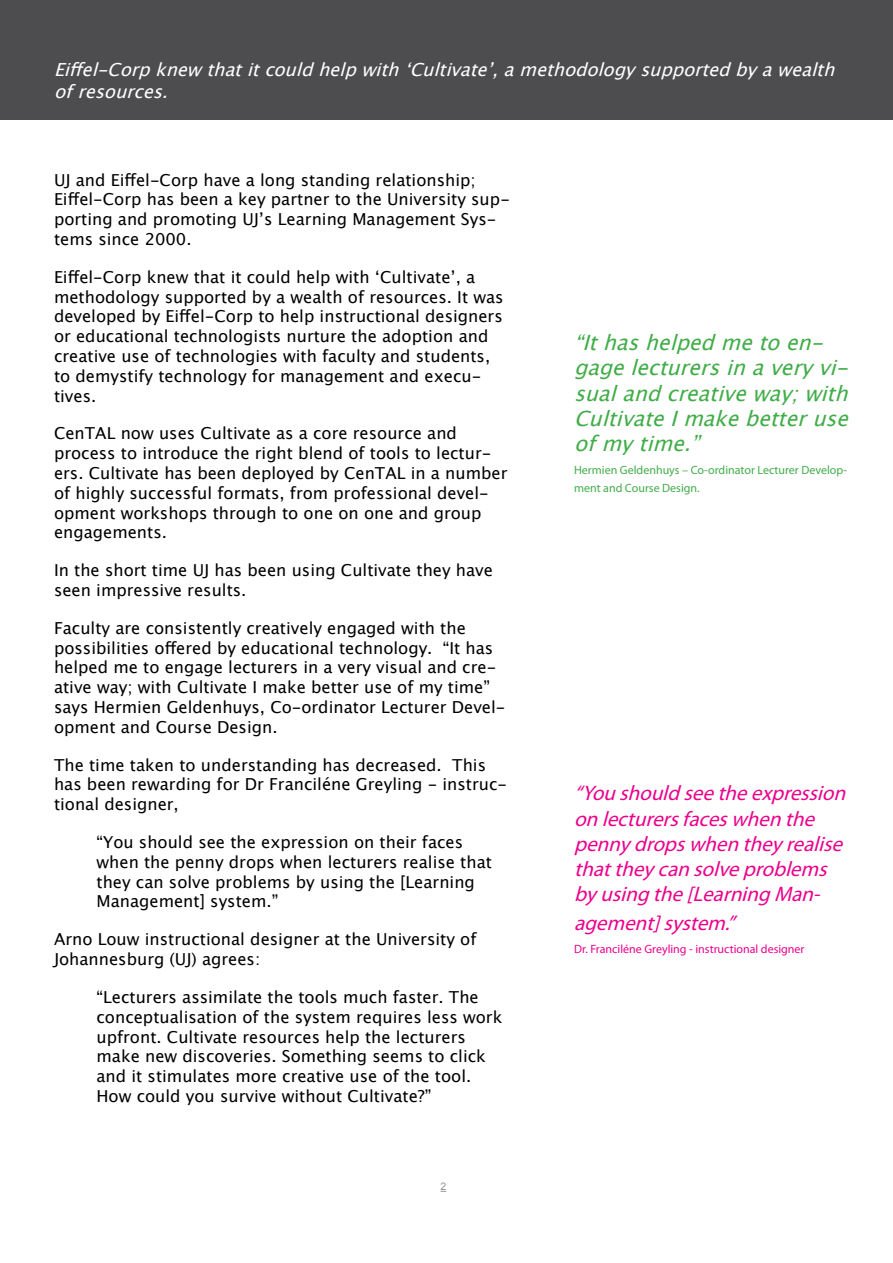
<style>
.page{position:relative;width:893px;height:1263px;background:#fff}
.page>*{position:absolute;margin:0;border:0;box-sizing:border-box;transform-origin:0 0}
.t1{font:italic 21px/25.2px "Myriad Pro";color:#ec008c}
.t2{font:italic 21px/25.2px "Lucida Grande";color:#41ad49}
.t3{font:italic 18px/21.6px "Lucida Grande";color:#fff}
.t4{font:16.5px/19.8px "Lucida Grande";color:#000}
.t5{font:12px/18px "Myriad Pro";color:#41ad49}
.t6{font:12px "Myriad Pro";color:#ec008c}
.t7{font:10.5px "Arial";color:#95979a}
</style>
<div class="page">
<div style="left:0;top:0;width:893px;height:119px;background:#4d4d4f"></div>
<p class="t3" style="left:54px;top:59px;width:791px">Eiffel-Corpknewthatitcouldhelpwith‘Cultivate’,amethodologysupportedbyawealth ofresources.</p>
<p class="t4" style="left:54px;top:170px;width:457px">UJ and Eiffel-Corp have a long standing relationship; Eiffel-Corp has been a key partner to the University sup&shy;porting and promoting UJ’s Learning Management Sys&shy;tems since 2000.</p>
<p class="t4" style="left:54px;top:267px;width:451px">Eiffel-Corp knew that it could help with ‘Cultivate’, a methodology supported by a wealth of resources. It was developed by Eiffel-Corp to help instructional designers or educational technologists nurture the adoption and creative use of technologies with faculty and students, to demystify technology for management and execu&shy;tives.</p>
<p class="t4" style="left:54px;top:424px;width:455px">CenTAL now uses Cultivate as a core resource and process to introduce the right blend of tools to lectur&shy;ers. Cultivate has been deployed by CenTAL in a number of highly successful formats, from professional devel&shy;opment workshops through to one on one and group engagements.</p>
<p class="t4" style="left:54px;top:561px;width:441px">In the short time UJ has been using Cultivate they have seen impressive results.</p>
<p class="t4" style="left:54px;top:618px;width:453px">Faculty are consistently creatively engaged with the possibilities offered by educational technology. “It has helped me to engage lecturers in a very visual and cre&shy;ative way; with Cultivate I make better use of my time” says Hermien Geldenhuys, Co-ordinator Lecturer Devel&shy;opment and Course Design.</p>
<p class="t4" style="left:54px;top:755px;width:455px">The time taken to understanding has decreased. This has been rewarding for Dr Franciléne Greyling - instruc&shy;tional designer,</p>
<p class="t4" style="left:97px;top:832px;width:397px">“You should see the expression on their faces when the penny drops when lecturers realise that they can solve problems by using the [Learning Management] system.”</p>
<p class="t4" style="left:54px;top:930px;width:424px">Arno Louw instructional designer at the University of<br>Johannesburg (UJ) agrees:</p>
<p class="t4" style="left:97px;top:987px;width:407px">“Lecturers assimilate the tools much faster. The conceptualisation of the system requires less work upfront. Cultivate resources help the lecturers make new discoveries. Something seems to click and it stimulates more creative use of the tool.<br>How could you survive without Cultivate?”</p>
<p class="t7" style="left:441px;top:1179px;width:7px">2</p>
<p class="t2" style="left:574px;top:330px;width:286px">“Ithashelpedmetoen&shy;gagelecturersinaveryvi&shy;sualandcreativeway;with<br>CultivateImakebetteruse ofmytime.”</p>
<p class="t5" style="left:574px;top:461px;width:275px">Hermien Geldenhuys – Co-ordinator Lecturer Develop&shy;ment and Course Design.</p>
<p class="t1" style="left:574px;top:780px;width:279px">“Youshouldseetheexpression onlecturersfaceswhenthe pennydropswhentheyrealise thattheycansolveproblems byusingthe[LearningMan-</p>
<p class="t1" style="left:574px;top:910px;width:168px">agement]system.”</p>
<p class="t6" style="left:574px;top:941px;width:232px">Dr. Franciléne Greyling - instructional designer</p>
</div>
